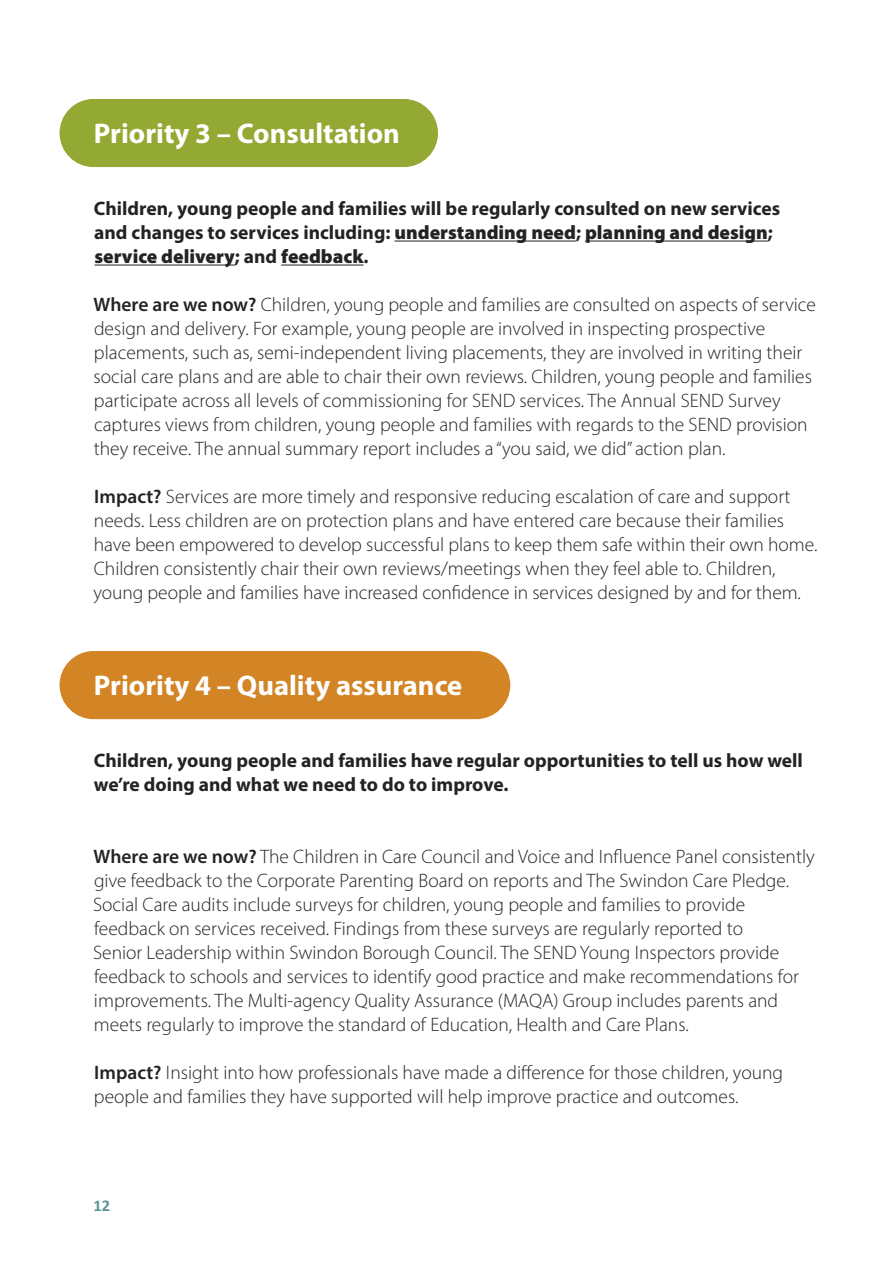
<style>
.page{position:relative;width:893px;height:1263px;background:#fff}
.page>*{position:absolute;margin:0;border:0;box-sizing:border-box;transform-origin:0 0}
.Body_Text{font:700 28.5px "Myriad Pro";color:#fff}
.Body_Text-2{font:300 19.5px/24px "Myriad Pro";color:#232323}
.Body_Text-3{font:700 19.5px/24px "Myriad Pro";color:#232323}
.t1{font:700 16.5px "Calibri";color:#5c9597}
.s1{font-weight:900}
.s2{font-weight:600}
</style>
<div class="page">
<div style="left:60px;top:99px;width:378px;height:68px;background:#94a934;border-radius:34px"></div>
<div style="left:60px;top:651px;width:450px;height:68px;background:#d38526;border-radius:34px"></div>
<hr style="left:394px;top:241px;width:182px;height:1px;background:#232323">
<hr style="left:585px;top:241px;width:183px;height:1px;background:#232323">
<hr style="left:94px;top:265px;width:141px;height:1px;background:#232323">
<hr style="left:281px;top:265px;width:83px;height:1px;background:#232323">
<p class="Body_Text" style="left:94px;top:115px;width:307px">Priority 3 – Consultation</p>
<p class="Body_Text-3" style="left:94px;top:196px;width:688px">Children, young people and families will be regularly consulted on new services and changes to services including: <span class="s1">understanding need</span>; <span class="s1">planning and design</span>; <span class="s1">service delivery</span>; and <span class="s1">feedback</span>.</p>
<p class="Body_Text-2" style="left:94px;top:292px;width:724px"><span class="s2">Where are we now?</span> Children, young people and families are consulted on aspects of service design and delivery. For example, young people are involved in inspecting prospective placements, such as, semi-independent living placements, they are involved in writing their social care plans and are able to chair their own reviews. Children, young people and families participate across all levels of commissioning for SEND services. The Annual SEND Survey captures views from children, young people and families with regards to the SEND provision they receive. The annual summary report includes a “you said, we did” action plan.</p>
<p class="Body_Text-2" style="left:93px;top:484px;width:725px"><span class="s2">Impact?</span> Services are more timely and responsive reducing escalation of care and support needs. Less children are on protection plans and have entered care because their families have been empowered to develop successful plans to keep them safe within their own home.<br>Children consistently chair their own reviews/meetings when they feel able to. Children, young people and families have increased confidence in services designed by and for them.</p>
<p class="Body_Text" style="left:94px;top:667px;width:370px">Priority 4 – Quality assurance</p>
<p class="Body_Text-3" style="left:94px;top:748px;width:710px">Children, young people and families have regular opportunities to tell us how well we’re doing and what we need to do to improve.</p>
<p class="Body_Text-2" style="left:93px;top:844px;width:723px"><span class="s2">Where are we now?</span> The Children in Care Council and Voice and Influence Panel consistently give feedback to the Corporate Parenting Board on reports and The Swindon Care Pledge.<br>Social Care audits include surveys for children, young people and families to provide feedback on services received. Findings from these surveys are regularly reported to<br>Senior Leadership within Swindon Borough Council. The SEND Young Inspectors provide feedback to schools and services to identify good practice and make recommendations for improvements. The Multi-agency Quality Assurance (MAQA) Group includes parents and meets regularly to improve the standard of Education, Health and Care Plans.</p>
<p class="Body_Text-2" style="left:94px;top:1060px;width:691px"><span class="s2">Impact?</span> Insight into how professionals have made a difference for those children, young people and families they have supported will help improve practice and outcomes.</p>
<p class="t1" style="left:94px;top:1194px;width:18px">12</p>
</div>
